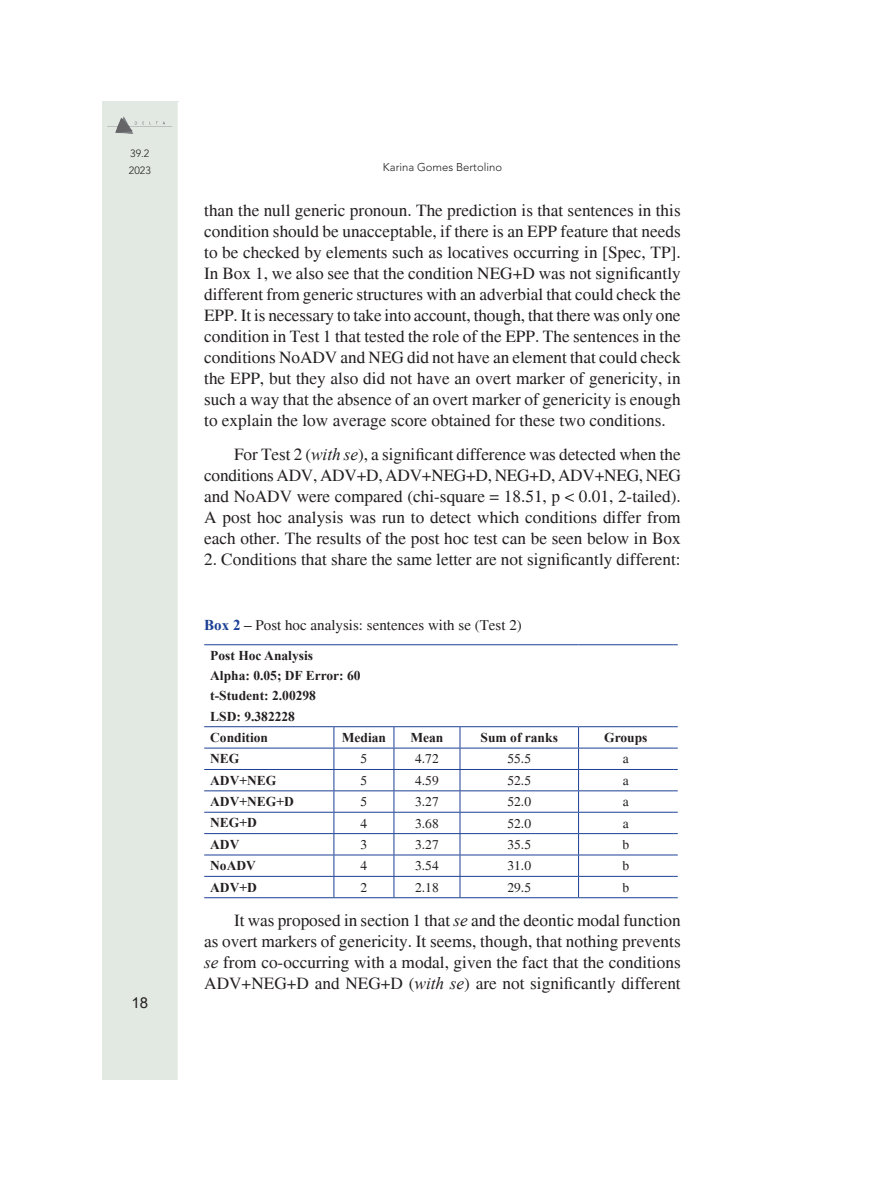
<style>
.page{position:relative;width:885px;height:1183px;background:#fff}
.page>*{position:absolute;margin:0;border:0;box-sizing:border-box;transform-origin:0 0}
.t1{font:17.25px/21px "Times";color:#231f20;text-align:justify}
.t2{font:15px "Times";color:#231f20}
.t3{font:15px "Arial";color:#231f20}
.t4{font:700 13.5px/20.4px "Times New Roman";color:#231f20}
.t5{font:13.5px "Times";color:#231f20}
.t6{font:300 11.25px "Avenir";color:#231f20}
.t7{font:300 10.5px/16.5px "Avenir";color:#231f20}
.s1{font-family:"Times New Roman";font-style:italic}
.s2{font-family:"Times New Roman";font-weight:700;color:#1b3f94}
.s3{font-family:"Times New Roman";font-weight:700}
</style>
<div class="page">
<div style="left:102px;top:101px;width:77px;height:978px;background:#e1e9e2"></div>
<img style="left:107px;top:116px;width:65px;height:18px">
<hr style="left:178px;top:102px;width:4px;height:978px;background:#fff">
<hr style="left:204px;top:644px;width:130px;height:1px;background:#1b3f94">
<hr style="left:334px;top:644px;width:60px;height:1px;background:#1b3f94">
<hr style="left:394px;top:644px;width:66px;height:1px;background:#1b3f94">
<hr style="left:460px;top:644px;width:118px;height:1px;background:#1b3f94">
<hr style="left:578px;top:644px;width:95px;height:1px;background:#1b3f94">
<hr style="left:204px;top:726px;width:130px;height:1px;background:#1b3f94">
<hr style="left:334px;top:726px;width:60px;height:1px;background:#1b3f94">
<hr style="left:394px;top:726px;width:66px;height:1px;background:#1b3f94">
<hr style="left:460px;top:726px;width:118px;height:1px;background:#1b3f94">
<hr style="left:204px;top:747px;width:130px;height:1px;background:#1b3f94">
<hr style="left:334px;top:747px;width:60px;height:1px;background:#1b3f94">
<hr style="left:394px;top:747px;width:66px;height:1px;background:#1b3f94">
<hr style="left:460px;top:747px;width:118px;height:1px;background:#1b3f94">
<hr style="left:204px;top:768px;width:130px;height:1px;background:#1b3f94">
<hr style="left:334px;top:768px;width:60px;height:1px;background:#1b3f94">
<hr style="left:394px;top:768px;width:66px;height:1px;background:#1b3f94">
<hr style="left:460px;top:768px;width:118px;height:1px;background:#1b3f94">
<hr style="left:204px;top:790px;width:130px;height:1px;background:#1b3f94">
<hr style="left:334px;top:790px;width:60px;height:1px;background:#1b3f94">
<hr style="left:394px;top:790px;width:66px;height:1px;background:#1b3f94">
<hr style="left:460px;top:790px;width:118px;height:1px;background:#1b3f94">
<hr style="left:204px;top:811px;width:130px;height:1px;background:#1b3f94">
<hr style="left:334px;top:811px;width:60px;height:1px;background:#1b3f94">
<hr style="left:394px;top:811px;width:66px;height:1px;background:#1b3f94">
<hr style="left:460px;top:811px;width:118px;height:1px;background:#1b3f94">
<hr style="left:204px;top:833px;width:130px;height:1px;background:#1b3f94">
<hr style="left:334px;top:833px;width:60px;height:1px;background:#1b3f94">
<hr style="left:394px;top:833px;width:66px;height:1px;background:#1b3f94">
<hr style="left:460px;top:833px;width:118px;height:1px;background:#1b3f94">
<hr style="left:204px;top:854px;width:130px;height:1px;background:#1b3f94">
<hr style="left:334px;top:854px;width:60px;height:1px;background:#1b3f94">
<hr style="left:394px;top:854px;width:66px;height:1px;background:#1b3f94">
<hr style="left:460px;top:854px;width:118px;height:1px;background:#1b3f94">
<hr style="left:204px;top:875px;width:130px;height:1px;background:#1b3f94">
<hr style="left:334px;top:875px;width:60px;height:1px;background:#1b3f94">
<svg style="left:333px;top:726px;width:1px;height:171px"></svg>
<hr style="left:394px;top:875px;width:66px;height:1px;background:#1b3f94">
<svg style="left:393px;top:726px;width:1px;height:171px"></svg>
<hr style="left:460px;top:875px;width:118px;height:1px;background:#1b3f94">
<svg style="left:459px;top:726px;width:1px;height:171px"></svg>
<hr style="left:204px;top:897px;width:130px;height:1px;background:#1b3f94">
<hr style="left:334px;top:897px;width:60px;height:1px;background:#1b3f94">
<hr style="left:394px;top:897px;width:66px;height:1px;background:#1b3f94">
<hr style="left:460px;top:897px;width:118px;height:1px;background:#1b3f94">
<hr style="left:578px;top:726px;width:95px;height:1px;background:#1b3f94">
<hr style="left:578px;top:747px;width:95px;height:1px;background:#1b3f94">
<hr style="left:578px;top:768px;width:95px;height:1px;background:#1b3f94">
<hr style="left:578px;top:790px;width:95px;height:1px;background:#1b3f94">
<hr style="left:578px;top:811px;width:95px;height:1px;background:#1b3f94">
<hr style="left:578px;top:833px;width:95px;height:1px;background:#1b3f94">
<hr style="left:578px;top:854px;width:95px;height:1px;background:#1b3f94">
<hr style="left:578px;top:875px;width:95px;height:1px;background:#1b3f94">
<svg style="left:578px;top:726px;width:1px;height:171px"></svg>
<hr style="left:578px;top:897px;width:95px;height:1px;background:#1b3f94">
<p class="t7" style="left:129px;top:145px;width:23px">39.2<br>2023</p>
<p class="t3" style="left:131px;top:991px;width:18px">18</p>
<p class="t6" style="left:383px;top:160px;width:121px">Karina Gomes Bertolino</p>
<p class="t1" style="left:204px;top:200px;width:478px">than the null generic pronoun. The prediction is that sentences in this condition should be unacceptable, if there is an EPP feature that needs to be checked by elements such as locatives occurring in [Spec, TP].<br>In Box 1, we also see that the condition NEG+D was not significantly different from generic structures with an adverbial that could check the EPP. It is necessary to take into account, though, that there was only one condition in Test 1 that tested the role of the EPP. The sentences in the conditions NoADV and NEG did not have an element that could check the EPP, but they also did not have an overt marker of genericity, in such a way that the absence of an overt marker of genericity is enough to explain the low average score obtained for these two conditions.</p>
<p class="t1" style="left:204px;top:444px;width:478px;text-indent:30px">For Test 2 (<span class="s1">with se</span>), a significant difference was detected when the conditions ADV, ADV+D, ADV+NEG+D, NEG+D, ADV+NEG, NEG and NoADV were compared (chi-square = 18.51, p &lt; 0.01, 2-tailed).<br>A post hoc analysis was run to detect which conditions differ from each other. The results of the post hoc test can be seen below in Box</p>
<p class="t1" style="left:204px;top:549px;width:478px">2. Conditions that share the same letter are not significantly different:</p>
<p class="t2" style="left:204px;top:616px;width:319px"><span class="s2">Box 2</span> <span class="s3">–</span> Post hoc analysis: sentences with se (Test 2)</p>
<p class="t4" style="left:210px;top:644px;width:152px">Post Hoc Analysis<br>Alpha: 0.05; DF Error: 60 t-Student: 2.00298<br>LSD: 9.382228<br>Condition</p>
<p class="t4" style="left:342px;top:726px;width:46px">Median</p>
<p class="t4" style="left:410px;top:726px;width:34px">Mean</p>
<p class="t4" style="left:480px;top:726px;width:79px">Sum of ranks</p>
<p class="t4" style="left:604px;top:726px;width:45px">Groups</p>
<p class="t4" style="left:210px;top:748px;width:31px">NEG</p>
<p class="t5" style="left:360px;top:751px;width:8px">5</p>
<p class="t5" style="left:415px;top:751px;width:25px">4.72</p>
<p class="t5" style="left:507px;top:751px;width:25px">55.5</p>
<p class="t5" style="left:622px;top:751px;width:7px">a</p>
<p class="t4" style="left:210px;top:769px;width:68px">ADV+NEG</p>
<p class="t5" style="left:360px;top:772px;width:8px">5</p>
<p class="t5" style="left:415px;top:772px;width:25px">4.59</p>
<p class="t5" style="left:507px;top:772px;width:25px">52.5</p>
<p class="t5" style="left:622px;top:772px;width:7px">a</p>
<p class="t4" style="left:210px;top:790px;width:85px">ADV+NEG+D</p>
<p class="t5" style="left:360px;top:793px;width:8px">5</p>
<p class="t5" style="left:415px;top:793px;width:25px">3.27</p>
<p class="t5" style="left:507px;top:793px;width:25px">52.0</p>
<p class="t5" style="left:622px;top:793px;width:7px">a</p>
<p class="t4" style="left:210px;top:812px;width:48px">NEG+D</p>
<p class="t5" style="left:360px;top:815px;width:8px">4</p>
<p class="t5" style="left:415px;top:815px;width:25px">3.68</p>
<p class="t5" style="left:507px;top:815px;width:25px">52.0</p>
<p class="t5" style="left:622px;top:815px;width:7px">a</p>
<p class="t4" style="left:210px;top:833px;width:31px">ADV</p>
<p class="t5" style="left:360px;top:836px;width:8px">3</p>
<p class="t5" style="left:415px;top:836px;width:25px">3.27</p>
<p class="t5" style="left:507px;top:836px;width:25px">35.5</p>
<p class="t5" style="left:622px;top:836px;width:8px">b</p>
<p class="t4" style="left:210px;top:854px;width:47px">NoADV</p>
<p class="t5" style="left:360px;top:858px;width:8px">4</p>
<p class="t5" style="left:415px;top:858px;width:25px">3.54</p>
<p class="t5" style="left:507px;top:858px;width:25px">31.0</p>
<p class="t5" style="left:622px;top:858px;width:8px">b</p>
<p class="t4" style="left:210px;top:876px;width:48px">ADV+D</p>
<p class="t5" style="left:360px;top:879px;width:8px">2</p>
<p class="t5" style="left:415px;top:879px;width:25px">2.18</p>
<p class="t5" style="left:507px;top:879px;width:25px">29.5</p>
<p class="t5" style="left:622px;top:879px;width:8px">b</p>
<p class="t1" style="left:204px;top:909px;width:478px;text-indent:30px">It was proposed in section 1 that <span class="s1">se</span> and the deontic modal function as overt markers of genericity. It seems, though, that nothing prevents <span class="s1">se</span> from co-occurring with a modal, given the fact that the conditions ADV+NEG+D and NEG+D (<span class="s1">with se</span>) are not significantly different</p>
</div>
